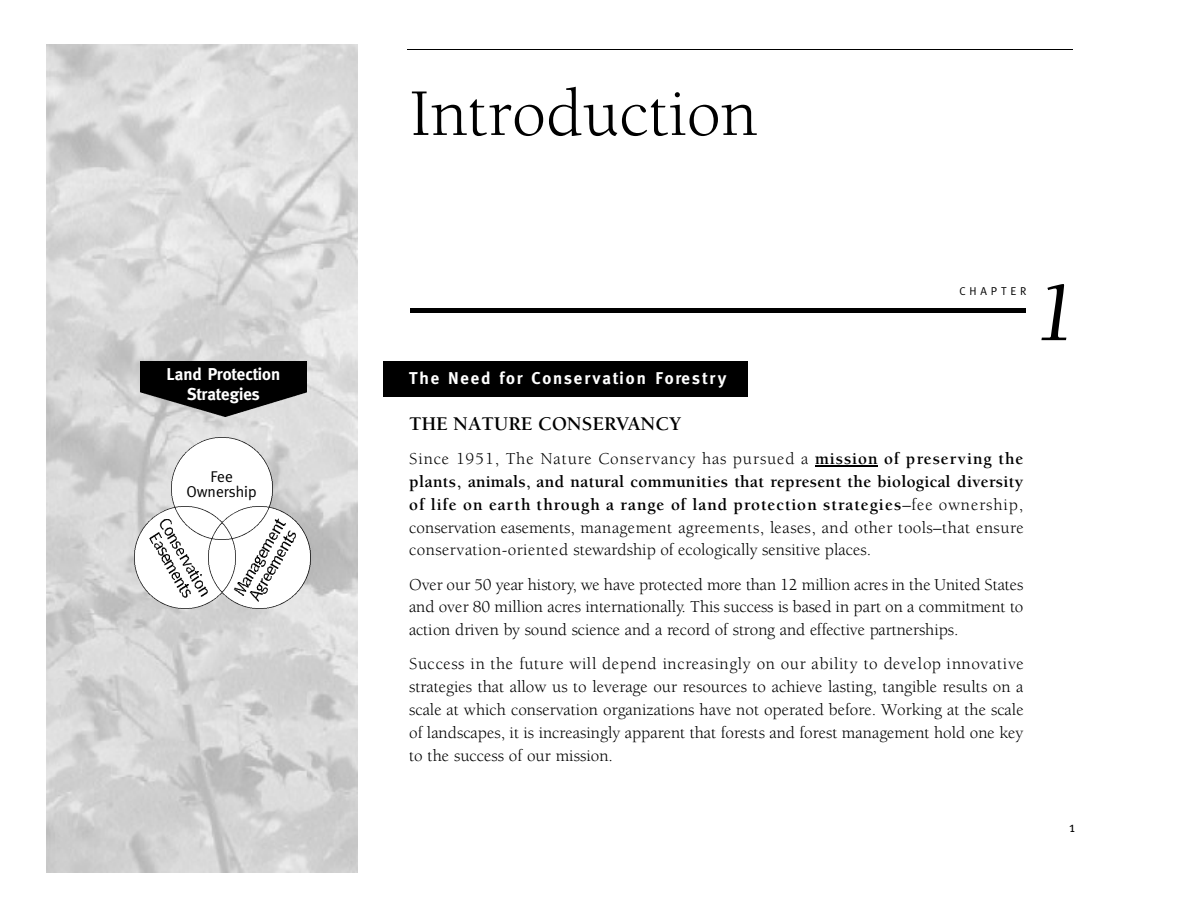
<style>
.page{position:relative;width:1188px;height:918px;background:#fff}
.page>*{position:absolute;margin:0;border:0;box-sizing:border-box;transform-origin:0 0}
.t1{font:italic 85.5px "Berkeley";color:#000}
.t2{font:68.4px "Berkeley";color:#000}
.t3{font:700 19.95px "Berkeley";color:#000}
.t4{font:17.1px/22.8px "Berkeley";color:#000;text-align:justify}
.t5{font:700 17.1px "Meta";letter-spacing:.105em;color:#fff}
.t6{font:700 17.1px/20.7px "Meta";color:#fff;text-align:center}
.t7{font:15.6px/15.8px "Meta";color:#000;text-align:center}
.t8{font:14.25px "Meta";color:#000}
.t9{font:11.4px "Meta";color:#000}
.s1{font-weight:700}
</style>
<div class="page">
<img style="left:47px;top:45px;width:311px;height:828px">
<div style="left:383px;top:361px;width:365px;height:36px;background:#000"></div>
<hr style="left:815px;top:466px;width:62px;height:1px;background:#000">
<hr style="left:410px;top:308px;width:616px;height:4px;background:#000">
<img style="left:171px;top:437px;width:102px;height:69px">
<img style="left:134px;top:506px;width:75px;height:103px">
<img style="left:209px;top:506px;width:101px;height:103px">
<img style="left:153px;top:520px;width:18px;height:9px">
<img style="left:157px;top:528px;width:15px;height:5px">
<img style="left:143px;top:533px;width:34px;height:10px">
<img style="left:166px;top:541px;width:15px;height:8px">
<img style="left:169px;top:548px;width:15px;height:8px">
<img style="left:173px;top:554px;width:15px;height:6px">
<img style="left:176px;top:558px;width:15px;height:8px">
<img style="left:179px;top:565px;width:15px;height:9px">
<img style="left:183px;top:571px;width:16px;height:8px">
<img style="left:186px;top:575px;width:16px;height:6px">
<img style="left:188px;top:581px;width:15px;height:7px">
<img style="left:192px;top:587px;width:15px;height:9px">
<img style="left:147px;top:541px;width:15px;height:9px">
<img style="left:151px;top:548px;width:15px;height:7px">
<img style="left:155px;top:555px;width:14px;height:7px">
<img style="left:159px;top:560px;width:17px;height:13px">
<img style="left:165px;top:572px;width:14px;height:8px">
<img style="left:169px;top:577px;width:15px;height:10px">
<img style="left:173px;top:585px;width:15px;height:7px">
<img style="left:175px;top:590px;width:15px;height:7px">
<img style="left:228px;top:583px;width:19px;height:13px">
<img style="left:233px;top:577px;width:35px;height:9px">
<img style="left:237px;top:570px;width:19px;height:9px">
<img style="left:242px;top:564px;width:18px;height:7px">
<img style="left:245px;top:555px;width:17px;height:11px">
<img style="left:249px;top:549px;width:37px;height:8px">
<img style="left:253px;top:539px;width:21px;height:12px">
<img style="left:260px;top:531px;width:36px;height:9px">
<img style="left:264px;top:525px;width:18px;height:9px">
<img style="left:268px;top:519px;width:17px;height:7px">
<img style="left:243px;top:592px;width:19px;height:10px">
<img style="left:247px;top:583px;width:21px;height:11px">
<img style="left:254px;top:574px;width:18px;height:7px">
<img style="left:258px;top:567px;width:18px;height:7px">
<img style="left:262px;top:556px;width:20px;height:12px">
<img style="left:272px;top:542px;width:18px;height:9px">
<img style="left:276px;top:536px;width:17px;height:7px">
<img style="left:140px;top:361px;width:166px;height:55px">
<hr style="left:408px;top:49px;width:665px;height:1px;background:#000">
<p class="t6" style="left:167px;top:364px;width:115px">Land Protection<br>Strategies</p>
<p class="t7" style="left:186px;top:469px;width:72px">Fee<br>Ownership</p>
<h2 class="t2" style="left:409px;top:87px;width:350px">Introduction</h2>
<p class="t9" style="left:960px;top:286px;width:69px">C H A P T E R</p>
<h1 class="t1" style="left:1035px;top:280px;width:46px">1</h1>
<p class="t5" style="left:409px;top:371px;width:319px">T h e Ne e d f o r C o n s e rvation Fo re s t ry</p>
<p class="t3" style="left:409px;top:416px;width:274px">THE NATURE CONSERVANCY</p>
<p class="t4" style="left:409px;top:449px;width:616px">Since 1951, The Nature Conservancy has pursued a <span class="s1">m i s s i o n of pre s e rving the plants, animals, and natural communities that re p resent the biological diversity of life on earth through a range of land protection strategies</span>–fee ownership, conservation easements, management agreements, leases, and other tools–that ensure c o n s e rvation-oriented stewardship of ecologically sensitive places.</p>
<p class="t4" style="left:409px;top:574px;width:616px">Over our 50 year history, we have protected more than 12 million acres in the United States and over 80 million acres intern a t i o n a l l y. This success is based in part on a commitment to action driven by sound science and a re c o rd of strong and effective part n e r s h i p s .</p>
<p class="t4" style="left:409px;top:654px;width:616px">Success in the future will depend increasingly on our ability to develop innovative strategies that allow us to leverage our resources to achieve lasting, tangible results on a scale at which conservation organizations have not operated before. Working at the scale of landscapes, it is increasingly apparent that forests and forest management hold one key to the success of our mission.</p>
<p class="t8" style="left:1069px;top:820px;width:7px">1</p>
</div>
